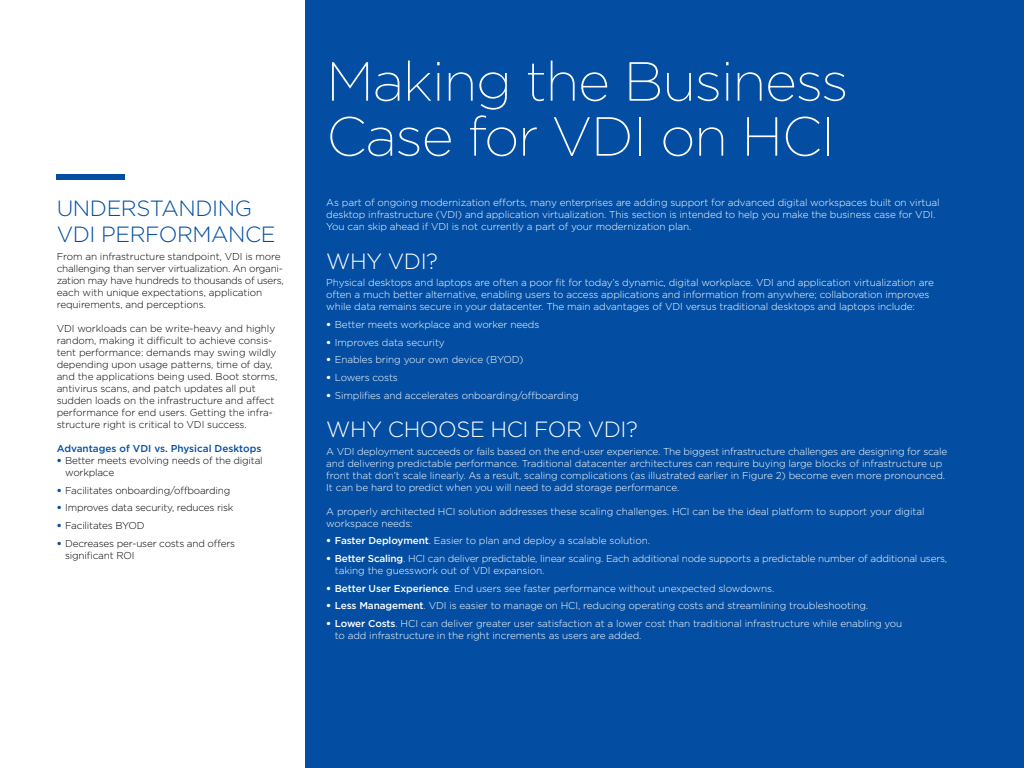
<style>
.page{position:relative;width:1024px;height:768px;background:#fff}
.page>*{position:absolute;margin:0;border:0;box-sizing:border-box;transform-origin:0 0}
.t1{font:200 55px/55px "Gotham";letter-spacing:-.02em;color:#fff}
.t2{font:300 22px/26.4px "Gotham";letter-spacing:-.02em;color:#034ea2}
.t3{font:300 22px "Gotham";letter-spacing:-.02em;color:#fff}
.t4{font:300 10px/12px "Gotham";letter-spacing:-.01em;color:#fff}
.t5{font:300 10px/12px "Gotham";letter-spacing:-.01em;color:#000}
.t6{font:500 10px "Gotham";color:#034ea2}
.s1{font-weight:900;color:#034ea2}
.s2{font-weight:900}
.s3{font-weight:500}
</style>
<div class="page">
<div style="left:305px;top:0;width:719px;height:768px;background:#034ea2"></div>
<div style="left:57px;top:174px;width:68px;height:6px;background:#034ea2"></div>
<h2 class="t2" style="left:57px;top:194px;width:220px">UNDERSTANDING<br>VDI PERFORMANCE</h2>
<p class="t5" style="left:57px;top:250px;width:229px">From an infrastructure standpoint, VDI is more challenging than server virtualization. An organi&shy;zation may have hundreds to thousands of users, each with unique expectations, application requirements, and perceptions.</p>
<p class="t5" style="left:57px;top:322px;width:222px">VDI workloads can be write-heavy and highly random, making it difficult to achieve consis&shy;tent performance: demands may swing wildly depending upon usage patterns, time of day, and the applications being used. Boot storms, antivirus scans, and patch updates all put sudden loads on the infrastructure and affect performance for end users. Getting the infra&shy;structure right is critical to VDI success.</p>
<p class="t6" style="left:57px;top:442px;width:206px">Advantages of VDI vs. Physical Desktops</p>
<p class="t5" style="left:65px;top:454px;width:199px;text-indent:-8px"><span class="s1">•</span> Better meets evolving needs of the digital workplace</p>
<p class="t5" style="left:57px;top:484px;width:175px"><span class="s1">•</span> Facilitates onboarding/offboarding</p>
<p class="t5" style="left:57px;top:501px;width:178px"><span class="s1">•</span> Improves data security, reduces risk</p>
<p class="t5" style="left:57px;top:519px;width:89px"><span class="s1">•</span> Facilitates BYOD</p>
<p class="t5" style="left:65px;top:537px;width:171px;text-indent:-8px"><span class="s1">•</span> Decreases per-user costs and offers significant ROI</p>
<h1 class="t1" style="left:326px;top:52px;width:524px">Making the Business<br>Case for VDI on HCI</h1>
<p class="t4" style="left:326px;top:196px;width:615px">As part of ongoing modernization efforts, many enterprises are adding support for advanced digital workspaces built on virtual desktop infrastructure (VDI) and application virtualization. This section is intended to help you make the business case for VDI.<br>You can skip ahead if VDI is not currently a part of your modernization plan.</p>
<h2 class="t3" style="left:326px;top:247px;width:113px">WHY VDI?</h2>
<p class="t4" style="left:326px;top:277px;width:609px">Physical desktops and laptops are often a poor fit for today’s dynamic, digital workplace. VDI and application virtualization are often a much better alternative, enabling users to access applications and information from anywhere; collaboration improves while data remains secure in your datacenter. The main advantages of VDI versus traditional desktops and laptops include:</p>
<p class="t4" style="left:326px;top:318px;width:214px"><span class="s2">•</span> Better meets workplace and worker needs</p>
<p class="t4" style="left:326px;top:336px;width:120px"><span class="s2">•</span> Improves data security</p>
<p class="t4" style="left:326px;top:354px;width:199px"><span class="s2">•</span> Enables bring your own device (BYOD)</p>
<p class="t4" style="left:326px;top:371px;width:73px"><span class="s2">•</span> Lowers costs</p>
<p class="t4" style="left:326px;top:389px;width:254px"><span class="s2">•</span> Simplifies and accelerates onboarding/offboarding</p>
<h2 class="t3" style="left:326px;top:415px;width:313px">WHY CHOOSE HCI FOR VDI?</h2>
<p class="t4" style="left:326px;top:445px;width:622px">A VDI deployment succeeds or fails based on the end-user experience. The biggest infrastructure challenges are designing for scale and delivering predictable performance. Traditional datacenter architectures can require buying large blocks of infrastructure up front that don’t scale linearly. As a result, scaling complications (as illustrated earlier in Figure 2) become even more pronounced.<br>It can be hard to predict when you will need to add storage performance.</p>
<p class="t4" style="left:326px;top:505px;width:600px">A properly architected HCI solution addresses these scaling challenges. HCI can be the ideal platform to support your digital workspace needs:</p>
<p class="t4" style="left:326px;top:535px;width:325px"><span class="s2">•</span> <span class="s3">Faster Deployment</span>. Easier to plan and deploy a scalable solution.</p>
<p class="t4" style="left:335px;top:552px;width:614px;text-indent:-8px"><span class="s2">•</span> <span class="s3">Better Scaling</span>. HCI can deliver predictable, linear scaling. Each additional node supports a predictable number of additional users, taking the guesswork out of VDI expansion.</p>
<p class="t4" style="left:326px;top:582px;width:450px"><span class="s2">•</span> <span class="s3">Better User Experience</span>. End users see faster performance without unexpected slowdowns.</p>
<p class="t4" style="left:326px;top:600px;width:543px"><span class="s2">•</span> <span class="s3">Less Management</span>. VDI is easier to manage on HCI, reducing operating costs and streamlining troubleshooting.</p>
<p class="t4" style="left:335px;top:617px;width:569px;text-indent:-8px"><span class="s2">•</span> <span class="s3">Lower Costs</span>. HCI can deliver greater user satisfaction at a lower cost than traditional infrastructure while enabling you to add infrastructure in the right increments as users are added.</p>
</div>
